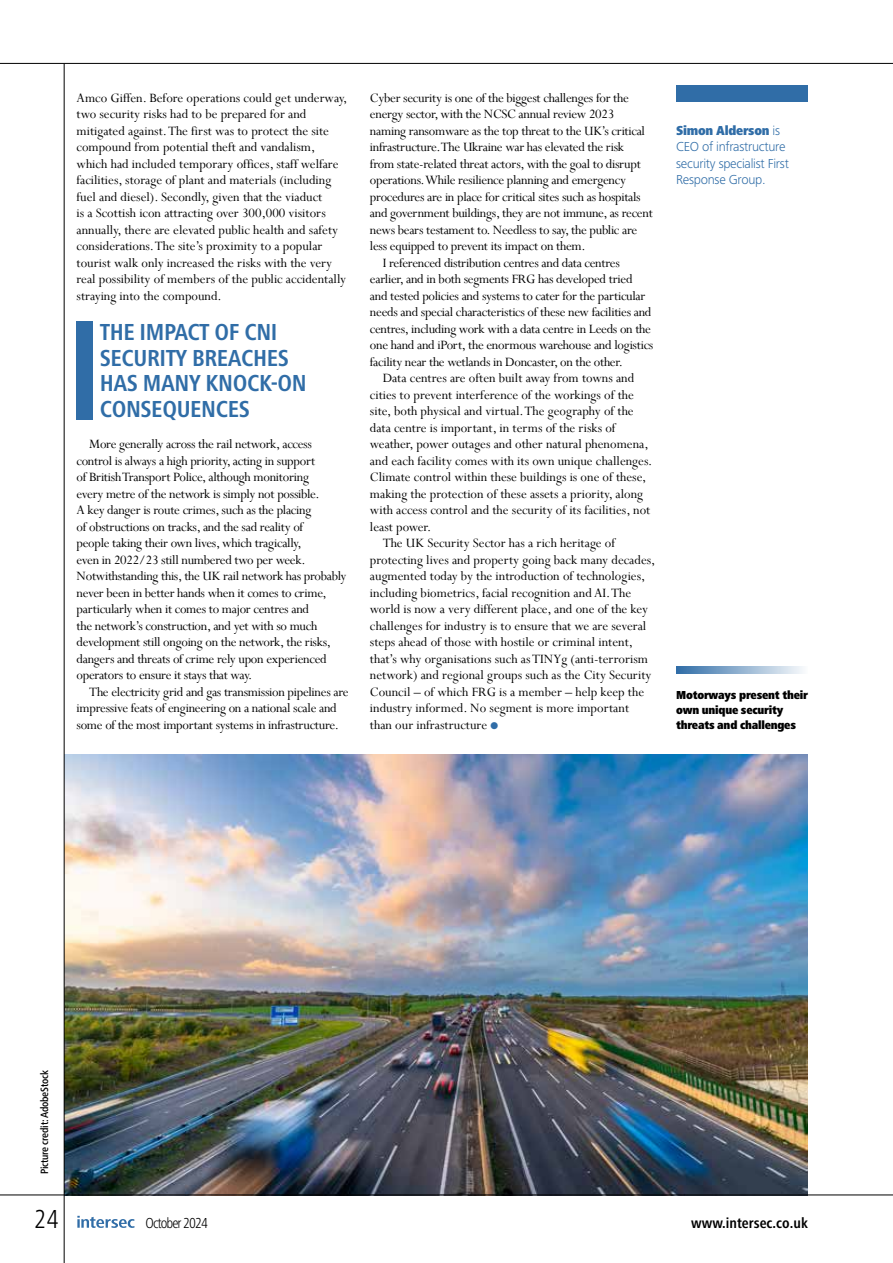
<style>
.page{position:relative;width:893px;height:1263px;background:#fff}
.page>*{position:absolute;margin:0;border:0;box-sizing:border-box;transform-origin:0 0}
.t1{font:300 condensed 27px "Frutiger Next LTW1 G";color:#000}
.t2{font:700 condensed 24px/25.5px "Frutiger Next LT";letter-spacing:-.015em;color:#306da7}
.t3{font:700 condensed 15px "Frutiger Next LT";color:#000}
.t4{font:300 condensed 15px "Frutiger Next LTW1 G";letter-spacing:-.06em;color:#000}
.t5{font:14.25px/16.5px "Perpetua";letter-spacing:-.02em;color:#000}
.t6{font:14.25px/16.5px "Perpetua";color:#000}
.t7{font:300 13.5px/16.5px "Frutiger Next LT";letter-spacing:-.02em;color:#306da7}
.t8{font:900 condensed 13.5px "Frutiger Next Pro";letter-spacing:-.02em;color:#306da7}
.t9{font:900 condensed 12px/15px "Frutiger Next Pro";letter-spacing:-.02em;color:#000}
.t10{font:500 condensed 10.5px "Frutiger Neue LT Pro";letter-spacing:-.02em;color:#000}
.s1{color:#306da7}
.s2{font-family:"Frutiger Next LT";font-weight:300;font-stretch:normal}
</style>
<div class="page">
<img style="left:65px;top:755px;width:743px;height:439px">
<hr style="left:64px;top:64px;width:1px;height:1199px;background:#000">
<hr style="left:0;top:63px;width:893px;height:1px;background:#000">
<svg style="left:77px;top:1216px;width:58px;height:12px"></svg>
<hr style="left:0;top:1194px;width:893px;height:1px;background:#000">
<svg style="left:676px;top:666px;width:127px;height:7px"></svg>
<div style="left:676px;top:85px;width:132px;height:17px;background:#306da7"></div>
<div style="left:77px;top:321px;width:16px;height:99px;background:#306da7"></div>
<p class="t6" style="left:77px;top:89px;width:272px">Amco Giffen. Before operations could get underway, two security risks had to be prepared for and mitigated against. The first was to protect the site compound from potential theft and vandalism, which had included temporary offices, staff welfare facilities, storage of plant and materials (including fuel and diesel). Secondly, given that the viaduct<br>is a Scottish icon attracting over 300,000 visitors annually, there are elevated public health and safety considerations. The site’s proximity to a popular tourist walk only increased the risks with the very real possibility of members of the public accidentally straying into the compound.</p>
<h2 class="t2" style="left:100px;top:320px;width:209px">THE IMPACT OF CNI<br>SECURITY BREACHES<br>HAS MANY KNOCK-ON<br>CONSEQUENCES</h2>
<p class="t5" style="left:77px;top:435px;width:271px;text-indent:13px">More generally across the rail network, access control is always a high priority, acting in support<br>of British Transport Police, although monitoring<br>every metre of the network is simply not possible.<br>A key danger is route crimes, such as the placing<br>of obstructions on tracks, and the sad reality of<br>people taking their own lives, which tragically,<br>even in 2022/23 still numbered two per week.<br>Notwithstanding this, the UK rail network has probably never been in better hands when it comes to crime, particularly when it comes to major centres and<br>the network’s construction, and yet with so much development still ongoing on the network, the risks, dangers and threats of crime rely upon experienced operators to ensure it stays that way.</p>
<p class="t5" style="left:77px;top:683px;width:274px;text-indent:13px">The electricity grid and gas transmission pipelines are impressive feats of engineering on a national scale and some of the most important systems in infrastructure.</p>
<p class="t5" style="left:370px;top:89px;width:260px">Cyber security is one of the biggest challenges for the</p>
<p class="t5" style="left:370px;top:105px;width:246px">energy sector, with the NCSC annual review 2023</p>
<p class="t5" style="left:370px;top:122px;width:277px">naming ransomware as the top threat to the UK’s critical</p>
<p class="t5" style="left:370px;top:138px;width:256px">infrastructure. The Ukraine war has elevated the risk</p>
<p class="t5" style="left:370px;top:155px;width:272px">from state-related threat actors, with the goal to disrupt</p>
<p class="t5" style="left:370px;top:171px;width:258px">operations. While resilience planning and emergency</p>
<p class="t5" style="left:370px;top:188px;width:272px">procedures are in place for critical sites such as hospitals</p>
<p class="t5" style="left:370px;top:204px;width:284px">and government buildings, they are not immune, as recent</p>
<p class="t5" style="left:370px;top:221px;width:269px">news bears testament to. Needless to say, the public are</p>
<p class="t5" style="left:370px;top:237px;width:217px">less equipped to prevent its impact on them.</p>
<p class="t5" style="left:383px;top:254px;width:239px">I referenced distribution centres and data centres</p>
<p class="t5" style="left:370px;top:270px;width:264px">earlier, and in both segments FRG has developed tried</p>
<p class="t5" style="left:370px;top:287px;width:277px">and tested policies and systems to cater for the particular</p>
<p class="t5" style="left:370px;top:303px;width:283px">needs and special characteristics of these new facilities and</p>
<p class="t5" style="left:370px;top:320px;width:283px">centres, including work with a data centre in Leeds on the</p>
<p class="t5" style="left:370px;top:336px;width:285px">one hand and iPort, the enormous warehouse and logistics</p>
<p class="t5" style="left:370px;top:353px;width:255px">facility near the wetlands in Doncaster, on the other.</p>
<p class="t6" style="left:383px;top:369px;width:253px">Data centres are often built away from towns and</p>
<p class="t6" style="left:370px;top:386px;width:265px">cities to prevent interference of the workings of the</p>
<p class="t6" style="left:370px;top:402px;width:265px">site, both physical and virtual. The geography of the</p>
<p class="t6" style="left:370px;top:419px;width:247px">data centre is important, in terms of the risks of</p>
<p class="t6" style="left:370px;top:435px;width:280px">weather, power outages and other natural phenomena,</p>
<p class="t6" style="left:370px;top:452px;width:284px">and each facility comes with its own unique challenges.</p>
<p class="t6" style="left:370px;top:468px;width:278px">Climate control within these buildings is one of these,</p>
<p class="t6" style="left:370px;top:485px;width:275px">making the protection of these assets a priority, along</p>
<p class="t6" style="left:370px;top:501px;width:282px">with access control and the security of its facilities, not</p>
<p class="t6" style="left:370px;top:518px;width:63px">least power.</p>
<p class="t6" style="left:383px;top:534px;width:234px">The UK Security Sector has a rich heritage of</p>
<p class="t6" style="left:370px;top:551px;width:287px">protecting lives and property going back many decades,</p>
<p class="t6" style="left:370px;top:568px;width:277px">augmented today by the introduction of technologies,</p>
<p class="t6" style="left:370px;top:584px;width:263px">including biometrics, facial recognition and AI. The</p>
<p class="t6" style="left:370px;top:601px;width:280px">world is now a very different place, and one of the key</p>
<p class="t6" style="left:370px;top:617px;width:278px">challenges for industry is to ensure that we are several</p>
<p class="t6" style="left:370px;top:634px;width:265px">steps ahead of those with hostile or criminal intent,</p>
<p class="t6" style="left:370px;top:650px;width:280px">that’s why organisations such as TINYg (anti-terrorism</p>
<p class="t6" style="left:370px;top:667px;width:283px">network) and regional groups such as the City Security</p>
<p class="t6" style="left:370px;top:683px;width:276px">Council – of which FRG is a member – help keep the</p>
<p class="t6" style="left:370px;top:700px;width:261px">industry informed. No segment is more important</p>
<p class="t6" style="left:370px;top:716px;width:130px">than our infrastructure <span class="s1">●</span></p>
<p class="t8" style="left:676px;top:122px;width:106px">Simon Alderson <span class="s2">is</span></p>
<p class="t7" style="left:676px;top:138px;width:114px">CEO of infrastructure security specialist First<br>Response Group.</p>
<p class="t9" style="left:676px;top:687px;width:133px">Motorways present their own unique security threats and challenges</p>
<p class="t10" style="left:38px;top:1174px;width:106px;rotate:-90deg">Picture credit: AdobeStock</p>
<h1 class="t1" style="left:34px;top:1203px;width:26px">24</h1>
<p class="t4" style="left:146px;top:1214px;width:64px">October 2024</p>
<p class="t3" style="left:691px;top:1214px;width:118px">www.intersec.co.uk</p>
</div>
